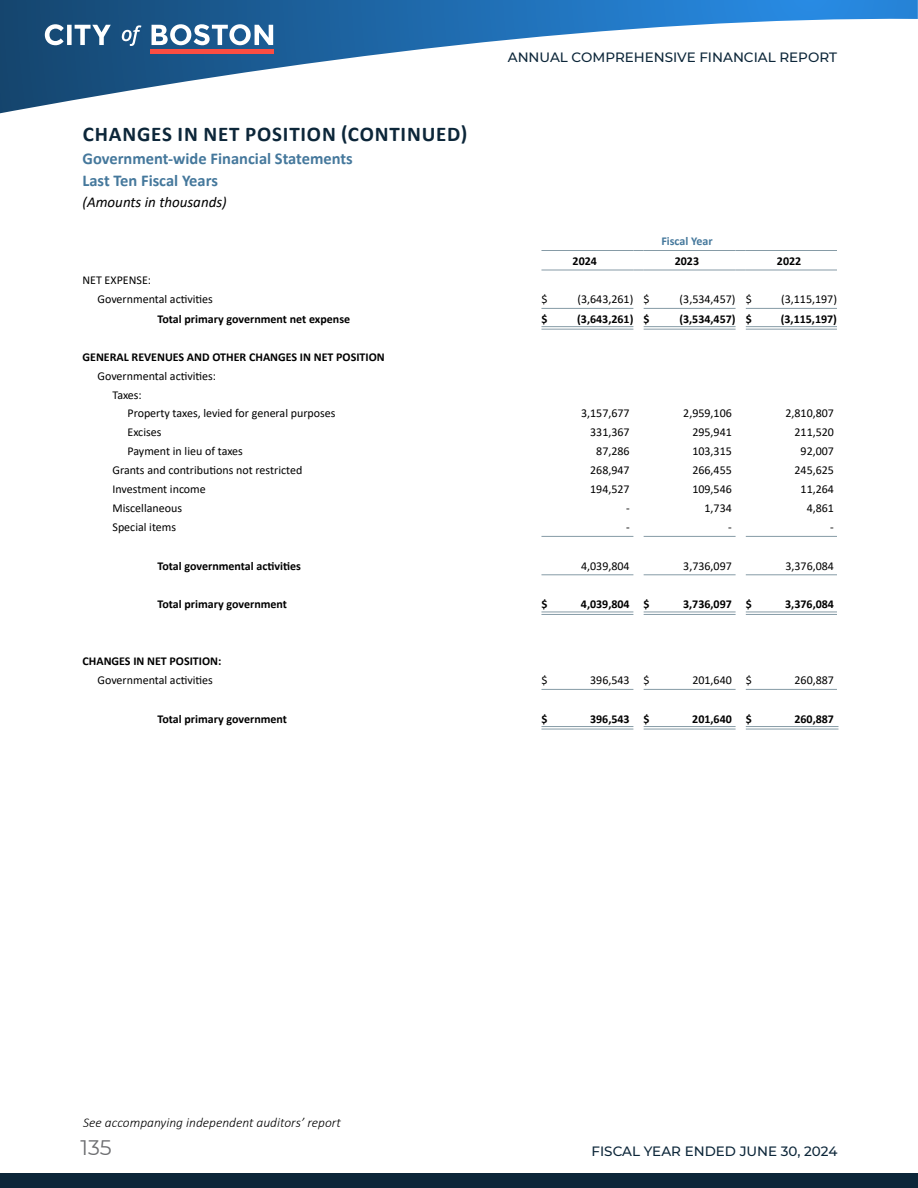
<style>
.page{position:relative;width:918px;height:1188px;background:#fff}
.page>*{position:absolute;margin:0;border:0;box-sizing:border-box;transform-origin:0 0}
.Heading_1{font:700 21px "Calibri";letter-spacing:.04em;color:#0c2639}
.t1{font:21px "Montserrat";color:#6d6e71}
.t2{font:700 16.5px "Calibri";color:#45789c}
.t3{font:italic 15px "Calibri";color:#000}
.t4{font:500 13.5px "Montserrat";color:#0c2639}
.t5{font:italic 300 13.5px "Calibri";color:#000}
.Table_Numbers_Right{font:12px "Calibri";color:#000}
.Table_Text_Indent_5{font:700 12px "Calibri";color:#000}
.Table_Numbers_Right-2{font:700 12px "Calibri";color:#000}
.Table_Text{font:700 12px "Calibri";color:#000}
.Table_Text-2{font:12px "Calibri";color:#000}
.t6{font:700 12px "Calibri";color:#45789c}
</style>
<div class="page">
<svg style="left:0;top:0;width:918px;height:114px"></svg>
<div style="left:0;top:1173px;width:918px;height:15px;background:#0c2639"></div>
<svg style="left:45px;top:24px;width:228px;height:22px"></svg>
<hr style="left:151px;top:50px;width:123px;height:4px;background:#fb4d42">
<hr style="left:541px;top:250px;width:92px;height:1px;background:#869ba6">
<hr style="left:644px;top:250px;width:92px;height:1px;background:#869ba6">
<hr style="left:746px;top:250px;width:91px;height:1px;background:#869ba6">
<hr style="left:541px;top:270px;width:92px;height:1px;background:#869ba6">
<hr style="left:644px;top:270px;width:92px;height:1px;background:#869ba6">
<hr style="left:746px;top:270px;width:91px;height:1px;background:#869ba6">
<hr style="left:541px;top:308px;width:92px;height:1px;background:#869ba6">
<hr style="left:644px;top:308px;width:92px;height:1px;background:#869ba6">
<hr style="left:746px;top:308px;width:91px;height:1px;background:#869ba6">
<hr style="left:541px;top:536px;width:92px;height:1px;background:#869ba6">
<hr style="left:644px;top:536px;width:92px;height:1px;background:#869ba6">
<hr style="left:746px;top:536px;width:91px;height:1px;background:#869ba6">
<hr style="left:541px;top:574px;width:92px;height:1px;background:#869ba6">
<hr style="left:644px;top:574px;width:92px;height:1px;background:#869ba6">
<hr style="left:746px;top:574px;width:91px;height:1px;background:#869ba6">
<hr style="left:541px;top:689px;width:92px;height:1px;background:#869ba6">
<hr style="left:644px;top:689px;width:92px;height:1px;background:#869ba6">
<hr style="left:746px;top:689px;width:91px;height:1px;background:#869ba6">
<hr style="left:541px;top:326px;width:92px;height:1px;background:#869ba6">
<hr style="left:541px;top:329px;width:92px;height:1px;background:#869ba6">
<hr style="left:644px;top:326px;width:92px;height:1px;background:#869ba6">
<hr style="left:644px;top:329px;width:92px;height:1px;background:#869ba6">
<hr style="left:746px;top:326px;width:91px;height:1px;background:#869ba6">
<hr style="left:746px;top:329px;width:91px;height:1px;background:#869ba6">
<hr style="left:541px;top:612px;width:92px;height:1px;background:#869ba6">
<hr style="left:541px;top:614px;width:92px;height:1px;background:#869ba6">
<hr style="left:644px;top:612px;width:92px;height:1px;background:#869ba6">
<hr style="left:644px;top:614px;width:92px;height:1px;background:#869ba6">
<hr style="left:746px;top:612px;width:91px;height:1px;background:#869ba6">
<hr style="left:746px;top:614px;width:91px;height:1px;background:#869ba6">
<hr style="left:541px;top:726px;width:92px;height:1px;background:#869ba6">
<hr style="left:541px;top:729px;width:92px;height:1px;background:#869ba6">
<hr style="left:644px;top:726px;width:92px;height:1px;background:#869ba6">
<hr style="left:644px;top:729px;width:92px;height:1px;background:#869ba6">
<hr style="left:746px;top:726px;width:92px;height:1px;background:#869ba6">
<hr style="left:746px;top:729px;width:92px;height:1px;background:#869ba6">
<p class="Heading_1" style="left:83px;top:120px;width:386px">CHANGES IN NET POSITION (CONTINUED)</p>
<p class="t2" style="left:82px;top:147px;width:272px">Government-wide Financial Statements</p>
<p class="t2" style="left:82px;top:169px;width:137px">Last Ten Fiscal Years</p>
<p class="t3" style="left:82px;top:192px;width:146px">(Amounts in thousands)</p>
<p class="t4" style="left:508px;top:48px;width:331px">ANNUAL COMPREHENSIVE FINANCIAL REPORT</p>
<p class="t6" style="left:661px;top:233px;width:53px">Fiscal Year</p>
<p class="Table_Text" style="left:573px;top:252px;width:26px">2024</p>
<p class="Table_Text" style="left:675px;top:252px;width:26px">2023</p>
<p class="Table_Text" style="left:777px;top:252px;width:26px">2022</p>
<p class="Table_Text-2" style="left:82px;top:272px;width:70px">NET EXPENSE:</p>
<p class="Table_Numbers_Right" style="left:98px;top:291px;width:117px">Governmental activities</p>
<p class="Table_Numbers_Right" style="left:541px;top:291px;width:8px">$</p>
<p class="Table_Numbers_Right" style="left:577px;top:291px;width:57px">(3,643,261)</p>
<p class="Table_Numbers_Right" style="left:644px;top:291px;width:8px">$</p>
<p class="Table_Numbers_Right" style="left:680px;top:291px;width:57px">(3,534,457)</p>
<p class="Table_Numbers_Right" style="left:746px;top:291px;width:8px">$</p>
<p class="Table_Numbers_Right" style="left:781px;top:291px;width:57px">(3,115,197)</p>
<p class="Table_Text_Indent_5" style="left:158px;top:310px;width:194px">Total primary government net expense</p>
<p class="Table_Numbers_Right-2" style="left:541px;top:310px;width:8px">$</p>
<p class="Table_Numbers_Right-2" style="left:577px;top:310px;width:58px">(3,643,261)</p>
<p class="Table_Numbers_Right-2" style="left:644px;top:310px;width:8px">$</p>
<p class="Table_Numbers_Right-2" style="left:679px;top:310px;width:58px">(3,534,457)</p>
<p class="Table_Numbers_Right-2" style="left:746px;top:310px;width:8px">$</p>
<p class="Table_Numbers_Right-2" style="left:781px;top:310px;width:58px">(3,115,197)</p>
<p class="Table_Text" style="left:82px;top:348px;width:304px">GENERAL REVENUES AND OTHER CHANGES IN NET POSITION</p>
<p class="Table_Numbers_Right" style="left:98px;top:367px;width:120px">Governmental activities:</p>
<p class="Table_Numbers_Right" style="left:112px;top:386px;width:31px">Taxes:</p>
<p class="Table_Numbers_Right" style="left:128px;top:405px;width:210px">Property taxes, levied for general purposes</p>
<p class="Table_Numbers_Right" style="left:581px;top:405px;width:50px">3,157,677</p>
<p class="Table_Numbers_Right" style="left:683px;top:405px;width:50px">2,959,106</p>
<p class="Table_Numbers_Right" style="left:785px;top:405px;width:50px">2,810,807</p>
<p class="Table_Numbers_Right" style="left:128px;top:424px;width:35px">Excises</p>
<p class="Table_Numbers_Right" style="left:590px;top:424px;width:41px">331,367</p>
<p class="Table_Numbers_Right" style="left:692px;top:424px;width:41px">295,941</p>
<p class="Table_Numbers_Right" style="left:795px;top:424px;width:41px">211,520</p>
<p class="Table_Numbers_Right" style="left:128px;top:443px;width:117px">Payment in lieu of taxes</p>
<p class="Table_Numbers_Right" style="left:596px;top:443px;width:35px">87,286</p>
<p class="Table_Numbers_Right" style="left:692px;top:443px;width:41px">103,315</p>
<p class="Table_Numbers_Right" style="left:801px;top:443px;width:35px">92,007</p>
<p class="Table_Numbers_Right" style="left:112px;top:462px;width:191px">Grants and contributions not restricted</p>
<p class="Table_Numbers_Right" style="left:590px;top:462px;width:41px">268,947</p>
<p class="Table_Numbers_Right" style="left:692px;top:462px;width:41px">266,455</p>
<p class="Table_Numbers_Right" style="left:795px;top:462px;width:41px">245,625</p>
<p class="Table_Numbers_Right" style="left:112px;top:481px;width:95px">Investment income</p>
<p class="Table_Numbers_Right" style="left:590px;top:481px;width:41px">194,527</p>
<p class="Table_Numbers_Right" style="left:692px;top:481px;width:41px">109,546</p>
<p class="Table_Numbers_Right" style="left:801px;top:481px;width:35px">11,264</p>
<p class="Table_Numbers_Right" style="left:112px;top:500px;width:71px">Miscellaneous</p>
<p class="Table_Numbers_Right" style="left:626px;top:500px;width:5px">-</p>
<p class="Table_Numbers_Right" style="left:705px;top:500px;width:29px">1,734</p>
<p class="Table_Numbers_Right" style="left:807px;top:500px;width:29px">4,861</p>
<p class="Table_Numbers_Right" style="left:112px;top:519px;width:65px">Special items</p>
<p class="Table_Numbers_Right" style="left:626px;top:519px;width:5px">-</p>
<p class="Table_Numbers_Right" style="left:728px;top:519px;width:5px">-</p>
<p class="Table_Numbers_Right" style="left:830px;top:519px;width:5px">-</p>
<p class="Table_Text_Indent_5" style="left:158px;top:557px;width:145px">Total governmental activities</p>
<p class="Table_Numbers_Right" style="left:581px;top:557px;width:50px">4,039,804</p>
<p class="Table_Numbers_Right" style="left:683px;top:557px;width:50px">3,736,097</p>
<p class="Table_Numbers_Right" style="left:785px;top:557px;width:50px">3,376,084</p>
<p class="Table_Text_Indent_5" style="left:158px;top:596px;width:131px">Total primary government</p>
<p class="Table_Numbers_Right-2" style="left:541px;top:595px;width:8px">$</p>
<p class="Table_Numbers_Right-2" style="left:581px;top:595px;width:50px">4,039,804</p>
<p class="Table_Numbers_Right-2" style="left:644px;top:595px;width:8px">$</p>
<p class="Table_Numbers_Right-2" style="left:683px;top:595px;width:50px">3,736,097</p>
<p class="Table_Numbers_Right-2" style="left:746px;top:595px;width:8px">$</p>
<p class="Table_Numbers_Right-2" style="left:785px;top:595px;width:50px">3,376,084</p>
<p class="Table_Text" style="left:82px;top:652px;width:140px">CHANGES IN NET POSITION:</p>
<p class="Table_Numbers_Right" style="left:98px;top:672px;width:117px">Governmental activities</p>
<p class="Table_Numbers_Right" style="left:541px;top:672px;width:8px">$</p>
<p class="Table_Numbers_Right" style="left:590px;top:672px;width:41px">396,543</p>
<p class="Table_Numbers_Right" style="left:644px;top:672px;width:8px">$</p>
<p class="Table_Numbers_Right" style="left:692px;top:672px;width:41px">201,640</p>
<p class="Table_Numbers_Right" style="left:746px;top:672px;width:8px">$</p>
<p class="Table_Numbers_Right" style="left:795px;top:672px;width:41px">260,887</p>
<p class="Table_Text_Indent_5" style="left:158px;top:710px;width:131px">Total primary government</p>
<p class="Table_Numbers_Right-2" style="left:541px;top:710px;width:8px">$</p>
<p class="Table_Numbers_Right-2" style="left:590px;top:710px;width:41px">396,543</p>
<p class="Table_Numbers_Right-2" style="left:644px;top:710px;width:8px">$</p>
<p class="Table_Numbers_Right-2" style="left:692px;top:710px;width:41px">201,640</p>
<p class="Table_Numbers_Right-2" style="left:746px;top:710px;width:8px">$</p>
<p class="Table_Numbers_Right-2" style="left:794px;top:710px;width:41px">260,887</p>
<p class="t5" style="left:83px;top:1114px;width:259px">See accompanying independent auditors’ report</p>
<h1 class="t1" style="left:81px;top:1133px;width:33px">135</h1>
<p class="t4" style="left:592px;top:1142px;width:247px">FISCAL YEAR ENDED JUNE 30, 2024</p>
</div>
